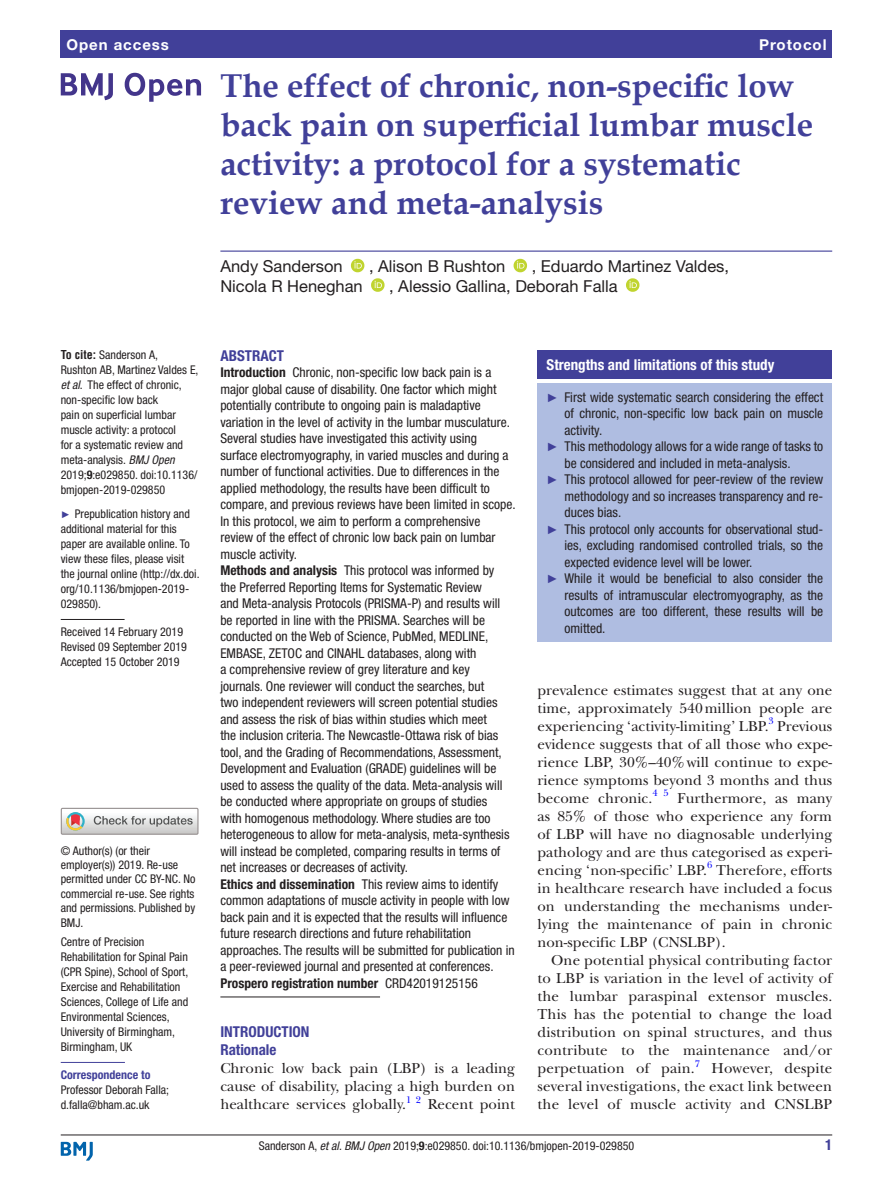
<style>
.page{position:relative;width:893px;height:1191px;background:#fff}
.page>*{position:absolute;margin:0;border:0;box-sizing:border-box;transform-origin:0 0}
.t1{font:700 33px/39px "Book Antiqua";color:#414099}
.t2{font:16.5px "Helvetica Neue LT Std";color:#231f20}
.t3{font:15px/18px "New Baskerville";color:#231f20;text-align:justify}
.t4{font:700 condensed 15px "Helvetica Neue LT Std";color:#fff}
.t5{font:700 condensed 15px/18px "Helvetica Neue LT Std";color:#414099}
.t6{font:700 15px "Helvetica Neue LT Std";letter-spacing:.065em;color:#fff}
.t7{font:condensed 13.5px/16.5px "Helvetica Neue LT Std";color:#231f20}
.t8{font:condensed 12px/15px "Helvetica Neue LT Std";color:#231f20}
.t9{font:700 condensed 12px "Helvetica Neue LT Std";color:#414099}
.t10{font:9.9px "New Baskerville";color:#00f}
.s1{font-family:"Helvetica LT Std";font-weight:700}
.s2{font-style:italic}
.s3{font-weight:700}
.s4{font-family:"Arial";font-stretch:normal;font-size:9.75px;color:#414099}
.s5{font-family:"Arial";font-stretch:normal;font-size:12px;color:#414099}
</style>
<div class="page">
<hr style="left:61px;top:1134px;width:771px;height:1px;background:#231f20">
<svg style="left:61px;top:1141px;width:32px;height:19px"></svg>
<div style="left:61px;top:31px;width:771px;height:27px;background:#414099"></div>
<hr style="left:220px;top:250px;width:612px;height:2px;background:#414099">
<svg style="left:351px;top:259px;width:13px;height:13px"></svg>
<svg style="left:514px;top:259px;width:13px;height:13px"></svg>
<svg style="left:371px;top:278px;width:14px;height:14px"></svg>
<svg style="left:626px;top:278px;width:13px;height:14px"></svg>
<hr style="left:61px;top:619px;width:64px;height:1px;background:#231f20">
<hr style="left:61px;top:1062px;width:64px;height:1px;background:#414099">
<svg style="left:61px;top:73px;width:52px;height:27px"></svg>
<svg style="left:125px;top:73px;width:76px;height:29px"></svg>
<div style="left:61px;top:807px;width:138px;height:27px;border:1px solid #969090"></div>
<svg style="left:61px;top:808px;width:137px;height:26px"></svg>
<div style="left:538px;top:350px;width:294px;height:29px;background:#414099"></div>
<div style="left:538px;top:383px;width:294px;height:258px;background:#afbde1"></div>
<hr style="left:220px;top:996px;width:160px;height:1px;background:#231f20">
<p class="t6" style="left:66px;top:35px;width:104px">Open access</p>
<p class="t6" style="left:759px;top:35px;width:69px">Protocol</p>
<h1 class="t1" style="left:220px;top:66px;width:594px">The effect of chronic, non-specific low back pain on superficial lumbar muscle activity: a protocol for a systematic review and meta-analysis</h1>
<p class="t2" style="left:220px;top:257px;width:124px">Andy Sanderson</p>
<p class="t2" style="left:369px;top:257px;width:138px">, Alison B Rushton</p>
<p class="t2" style="left:532px;top:257px;width:199px">, Eduardo Martinez Valdes,</p>
<p class="t2" style="left:220px;top:276px;width:144px">Nicola R Heneghan</p>
<p class="t2" style="left:389px;top:276px;width:230px">, Alessio Gallina, Deborah Falla</p>
<p class="t8" style="left:61px;top:347px;width:139px"><span class="s1">To cite:</span> Sanderson A,<br>Rushton AB, Martinez Valdes E, <span class="s2">et al</span>. The effect of chronic, non-specific low back<br>pain on superficial lumbar muscle activity: a protocol<br>for a systematic review and meta-analysis. <span class="s2">BMJ Open<br></span>2019;<span class="s3">9</span>:e029850. doi:10.1136/ bmjopen-2019-029850</p>
<p class="t8" style="left:61px;top:506px;width:140px"><span class="s4">►</span> Prepublication history and additional material for this paper are available online. To view these files, please visit the journal online (http://dx.doi. org/10.1136/bmjopen-2019-<br>029850).</p>
<p class="t8" style="left:61px;top:624px;width:128px">Received 14 February 2019<br>Revised 09 September 2019<br>Accepted 15 October 2019</p>
<p class="t8" style="left:61px;top:843px;width:136px;line-height:14.4px">© Author(s) (or their employer(s)) 2019. Re-use permitted under CC BY-NC. No commercial re-use. See rights and permissions. Published by<br>BMJ.</p>
<p class="t8" style="left:61px;top:934px;width:129px">Centre of Precision<br>Rehabilitation for Spinal Pain (CPR Spine), School of Sport,<br>Exercise and Rehabilitation<br>Sciences, College of Life and<br>Environmental Sciences,<br>University of Birmingham,<br>Birmingham, UK</p>
<p class="t9" style="left:61px;top:1067px;width:91px">Correspondence to</p>
<p class="t8" style="left:61px;top:1082px;width:110px">Professor Deborah Falla; d.falla@bham.ac.uk</p>
<p class="t5" style="left:220px;top:346px;width:65px">Abstract</p>
<p class="t7" style="left:220px;top:364px;width:297px"><span class="s3">Introduction</span> Chronic, non-specific low back pain is a major global cause of disability. One factor which might potentially contribute to ongoing pain is maladaptive variation in the level of activity in the lumbar musculature.<br>Several studies have investigated this activity using surface electromyography, in varied muscles and during a number of functional activities. Due to differences in the applied methodology, the results have been difficult to compare, and previous reviews have been limited in scope.<br>In this protocol, we aim to perform a comprehensive review of the effect of chronic low back pain on lumbar muscle activity.<br><span class="s3">Methods and analysis</span> This protocol was informed by<br>the Preferred Reporting Items for Systematic Review<br>and Meta-analysis Protocols (PRISMA-P) and results will be reported in line with the PRISMA. Searches will be conducted on the Web of Science, PubMed, MEDLINE, EMBASE, ZETOC and CINAHL databases, along with<br>a comprehensive review of grey literature and key journals. One reviewer will conduct the searches, but<br>two independent reviewers will screen potential studies and assess the risk of bias within studies which meet<br>the inclusion criteria. The Newcastle-Ottawa risk of bias tool, and the Grading of Recommendations, Assessment, Development and Evaluation (GRADE) guidelines will be used to assess the quality of the data. Meta-analysis will be conducted where appropriate on groups of studies<br>with homogenous methodology. Where studies are too heterogeneous to allow for meta-analysis, meta-synthesis will instead be completed, comparing results in terms of net increases or decreases of activity.<br><span class="s3">Ethics and dissemination</span> This review aims to identify common adaptations of muscle activity in people with low back pain and it is expected that the results will influence future research directions and future rehabilitation approaches. The results will be submitted for publication in a peer-reviewed journal and presented at conferences.<br><span class="s3">Prospero registration number</span> CRD42019125156</p>
<p class="t5" style="left:220px;top:1022px;width:91px">Introduction<br>Rationale</p>
<p class="t3" style="left:220px;top:1059px;width:296px">Chronic low back pain (LBP) is a leading cause of disability, placing a high burden on healthcare services globally.<sup>1</sup> <sup>2</sup> Recent point</p>
<p class="t4" style="left:547px;top:355px;width:229px">Strengths and limitations of this study</p>
<p class="t7" style="left:547px;top:388px;width:278px"><span class="s5">►</span> First wide systematic search considering the effect</p>
<p class="t7" style="left:565px;top:405px;width:260px">of chronic, non-specific low back pain on muscle</p>
<p class="t7" style="left:565px;top:421px;width:39px">activity.</p>
<p class="t7" style="left:547px;top:438px;width:278px"><span class="s5">►</span> This methodology allows for a wide range of tasks to</p>
<p class="t7" style="left:565px;top:454px;width:228px">be considered and included in meta-analysis.</p>
<p class="t7" style="left:547px;top:471px;width:278px"><span class="s5">►</span> This protocol allowed for peer-review of the review</p>
<p class="t7" style="left:565px;top:487px;width:260px">methodology and so increases transparency and re-</p>
<p class="t7" style="left:565px;top:504px;width:58px">duces bias.</p>
<p class="t7" style="left:547px;top:520px;width:278px"><span class="s5">►</span> This protocol only accounts for observational stud-</p>
<p class="t7" style="left:565px;top:537px;width:260px">ies, excluding randomised controlled trials, so the</p>
<p class="t7" style="left:565px;top:553px;width:189px">expected evidence level will be lower.</p>
<p class="t7" style="left:547px;top:570px;width:278px"><span class="s5">►</span> While it would be beneficial to also consider the</p>
<p class="t7" style="left:565px;top:586px;width:260px">results of intramuscular electromyography, as the</p>
<p class="t7" style="left:565px;top:603px;width:260px">outcomes are too different, these results will be</p>
<p class="t7" style="left:565px;top:619px;width:42px">omitted.</p>
<p class="t3" style="left:538px;top:681px;width:296px">prevalence estimates suggest that at any one time, approximately 540million people are experiencing ‘activity-limiting’ LBP.<sup>3</sup> Previous evidence suggests that of all those who expe&shy;rience LBP, 30%–40%will continue to expe&shy;rience symptoms beyond 3 months and thus become chronic.</p>
<p class="t10" style="left:652px;top:787px;width:18px">4 5</p>
<p class="t3" style="left:538px;top:789px;width:296px;text-indent:140px">Furthermore, as many as 85% of those who experience any form of LBP will have no diagnosable underlying pathology and are thus categorised as experi&shy;encing ‘non-specific’ LBP.</p>
<p class="t10" style="left:707px;top:859px;width:7px">6</p>
<p class="t3" style="left:538px;top:861px;width:296px;text-indent:179px">Therefore, efforts in healthcare research have included a focus on understanding the mechanisms under&shy;lying the maintenance of pain in chronic non-specific LBP (CNSLBP).</p>
<p class="t3" style="left:538px;top:951px;width:296px;text-indent:14px">One potential physical contributing factor to LBP is variation in the level of activity of the lumbar paraspinal extensor muscles.<br>This has the potential to change the load distribution on spinal structures, and thus contribute to the maintenance and/or perpetuation of pain.<sup>7</sup></p>
<p class="t3" style="left:538px;top:1059px;width:296px;text-indent:174px">However, despite several investigations, the exact link between the level of muscle activity and CNSLBP</p>
<p class="t8" style="left:259px;top:1137px;width:377px">Sanderson A, <span class="s2">et al</span>. <span class="s2">BMJ Open</span> 2019;<span class="s3">9</span>:e029850. doi:10.1136/bmjopen-2019-029850</p>
<p class="t5" style="left:825px;top:1135px;width:9px">1</p>
</div>
